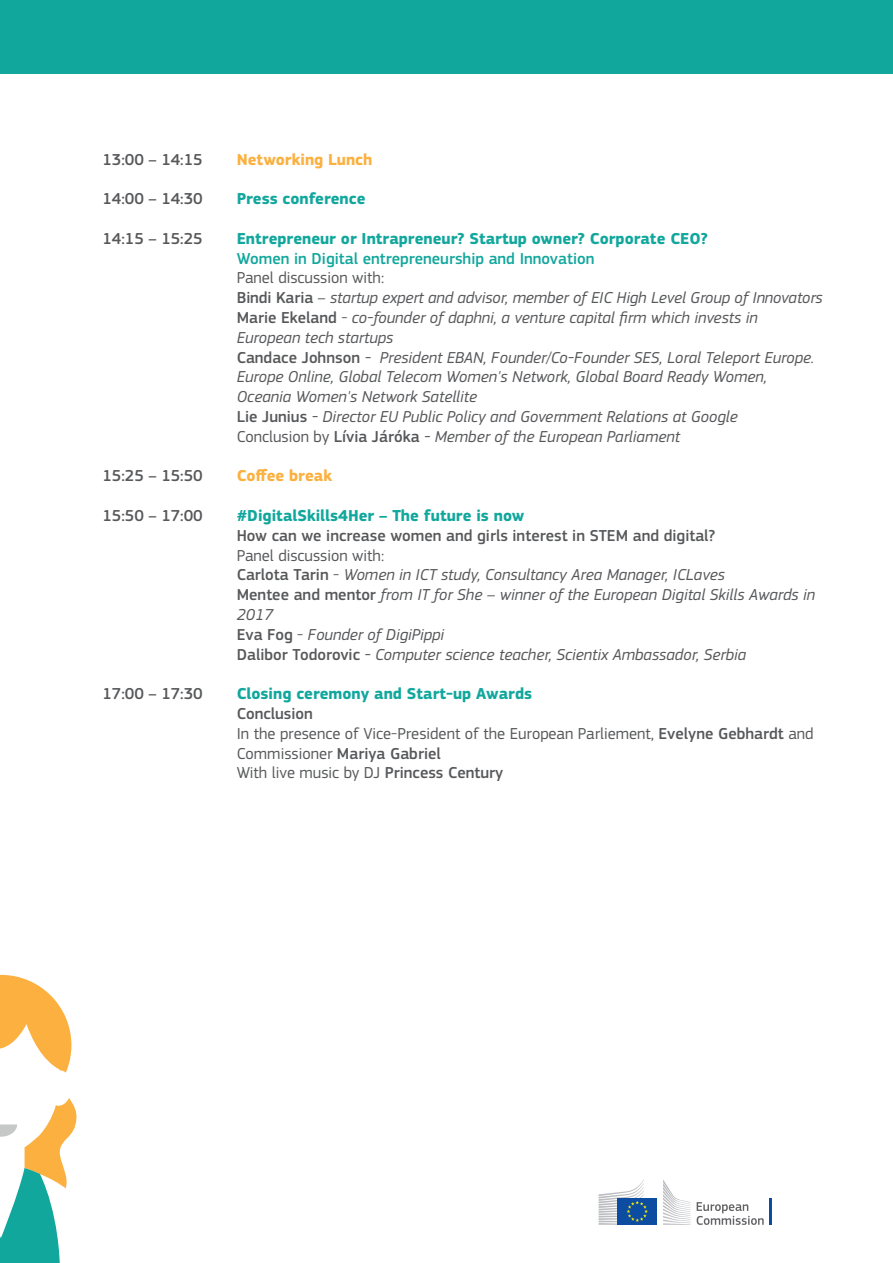
<style>
.page{position:relative;width:893px;height:1263px;background:#fff}
.page>*{position:absolute;margin:0;border:0;box-sizing:border-box;transform-origin:0 0}
.t1{font:italic 16.5px/19.8px "EC Square Sans Pro";color:#57585a}
.t2{font:16.5px/19.8px "EC Square Sans Pro";color:#57585a}
.t3{font:700 16.5px "EC Square Sans Pro";color:#12a79d}
.t4{font:500 16.5px "EC Square Sans Pro";color:#57585a}
.t5{font:500 16.5px "EC Square Sans Pro";color:#12a79d}
.t6{font:700 16.5px "EC Square Sans Pro";color:#fbb03f}
.s1{font-style:normal}
.s2{font-weight:500;font-style:normal}
.s3{font-weight:500}
</style>
<div class="page">
<div style="left:0;top:0;width:893px;height:74px;background:#12a79d"></div>
<svg style="left:0;top:975px;width:77px;height:288px"></svg>
<svg style="left:697px;top:1202px;width:67px;height:23px"></svg>
<hr style="left:770px;top:1198px;width:2px;height:27px;background:#0d4da1">
<svg style="left:663px;top:1180px;width:28px;height:45px"></svg>
<div style="left:617px;top:1198px;width:40px;height:27px;background:#0d4da1"></div>
<svg style="left:599px;top:1180px;width:49px;height:45px"></svg>
<p class="t4" style="left:102px;top:150px;width:102px">13:00 – 14:15</p>
<p class="t4" style="left:102px;top:189px;width:102px">14:00 – 14:30</p>
<p class="t4" style="left:102px;top:229px;width:102px">14:15 – 15:25</p>
<p class="t4" style="left:102px;top:466px;width:102px">15:25 – 15:50</p>
<p class="t4" style="left:102px;top:506px;width:102px">15:50 – 17:00</p>
<p class="t4" style="left:102px;top:684px;width:102px">17:00 – 17:30</p>
<p class="t6" style="left:237px;top:149px;width:137px">Networking Lunch</p>
<p class="t3" style="left:237px;top:189px;width:130px">Press conference</p>
<p class="t3" style="left:237px;top:228px;width:473px">Entrepreneur or Intrapreneur? Startup owner? Corporate CEO?</p>
<p class="t5" style="left:237px;top:249px;width:359px">Women in Digital entrepreneurship and Innovation</p>
<p class="t1" style="left:237px;top:268px;width:588px"><span class="s1">Panel discussion with:<br></span><span class="s2">Bindi Karia</span> <span class="s1">–</span> startup expert and advisor, member of EIC High Level Group of Innovators <span class="s2">Marie Ekeland</span> <span class="s1">-</span> co-founder of daphni, a venture capital firm which invests in European tech startups<br><span class="s2">Candace Johnson</span> - President EBAN, Founder/Co-Founder SES, Loral Teleport Europe.<br>Europe Online, Global Telecom Women's Network, Global Board Ready Women, Oceania Women's Network Satellite<br><span class="s2">Lie Junius</span> - Director EU Public Policy and Government Relations at Google<br><span class="s1">Conclusion by</span> <span class="s2">Lívia Járóka</span> - Member of the European Parliament</p>
<p class="t6" style="left:237px;top:466px;width:97px">Coffee break</p>
<p class="t3" style="left:237px;top:506px;width:289px">#DigitalSkills4Her – The future is now</p>
<p class="t4" style="left:237px;top:526px;width:480px">How can we increase women and girls interest in STEM and digital?</p>
<p class="t1" style="left:237px;top:545px;width:580px"><span class="s1">Panel discussion with:<br></span><span class="s2">Carlota Tarin</span> <span class="s1">-</span> Women in ICT study, Consultancy Area Manager, ICLaves<br><span class="s2">Mentee and mentor</span> from IT for She – winner of the European Digital Skills Awards in 2017<br><span class="s2">Eva Fog</span> <span class="s1">-</span> Founder of DigiPippi<br><span class="s2">Dalibor Todorovic</span> - Computer science teacher, Scientix Ambassador, Serbia</p>
<p class="t3" style="left:237px;top:684px;width:297px">Closing ceremony and Start-up Awards</p>
<p class="t2" style="left:237px;top:704px;width:578px"><span class="s3">Conclusion<br></span>In the presence of Vice-President of the European Parliement, <span class="s3">Evelyne Gebhardt</span> and Commissioner <span class="s3">Mariya Gabriel<br></span>With live music by DJ <span class="s3">Princess Century</span></p>
</div>
